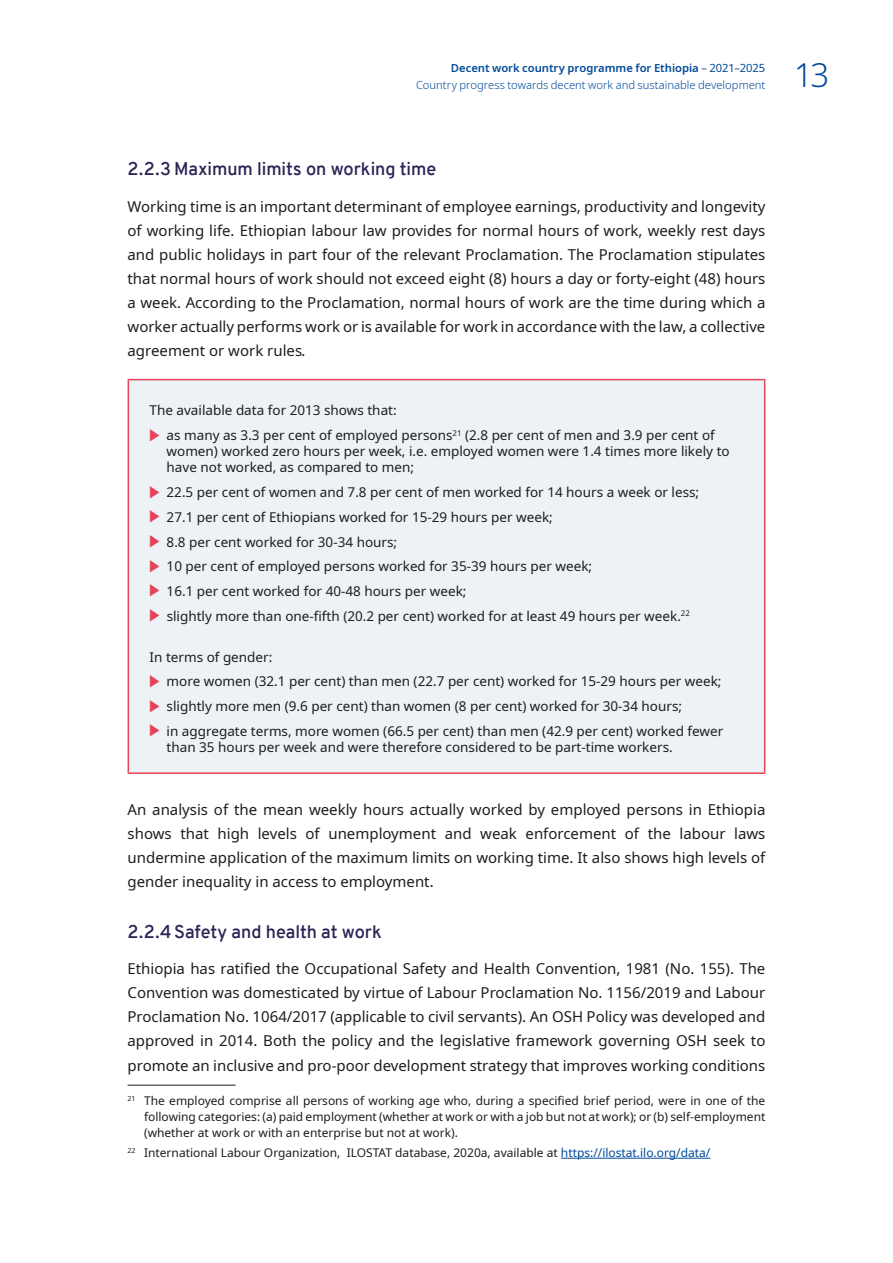
<style>
.page{position:relative;width:893px;height:1263px;background:#fff}
.page>*{position:absolute;margin:0;border:0;box-sizing:border-box;transform-origin:0 0}
.t1{font:300 33px "Noto Sans";color:#00499a}
.t2{font:600 18px "Overpass";color:#292455}
.t3{font:15px/24px "Noto Sans";color:#1d1d1b;text-align:justify}
.t4{font:13.5px/24.8px "Noto Sans";color:#1d1d1b}
.t5{font:12px/15.8px "Noto Sans";color:#1d1d1b;text-align:justify}
.t6{font:300 11.25px/16.8px "Noto Sans";color:#00499a;text-align:right}
.s1{font-weight:600}
.s2{font-weight:400}
.s3{font-style:italic}
.s4{font-family:"Arrows 1";color:#e54357}
.s5{color:#00499a}
</style>
<div class="page">
<div style="left:128px;top:380px;width:637px;height:393px;background:#edf2f6"></div>
<hr style="left:128px;top:380px;width:1px;height:392px;background:#e54357">
<hr style="left:764px;top:380px;width:1px;height:392px;background:#e54357">
<hr style="left:128px;top:379px;width:637px;height:1px;background:#e54357">
<hr style="left:128px;top:772px;width:637px;height:2px;background:#e54357">
<hr style="left:128px;top:1085px;width:108px;height:1px;background:#1d1d1b">
<hr style="left:561px;top:1158px;width:149px;height:1px;background:#00499a">
<p class="t6" style="left:416px;top:60px;width:351px"><span class="s1">Decent work country programme for Ethiopia</span> <span class="s2">– 2021–2025<br></span>Country progress towards decent work and sustainable development</p>
<p class="t2" style="left:128px;top:156px;width:310px">2.2.3 Maximum limits on working time</p>
<p class="t3" style="left:128px;top:195px;width:639px">Working time is an important determinant of employee earnings, productivity and longevity of working life. Ethiopian labour law provides for normal hours of work, weekly rest days and public holidays in part four of the relevant Proclamation. The Proclamation stipulates that normal hours of work should not exceed eight (8) hours a day or forty-eight (48) hours a week. According to the Proclamation, normal hours of work are the time during which a worker actually performs work or is available for work in accordance with the law, a collective agreement or work rules<span class="s3">.</span></p>
<p class="t4" style="left:150px;top:398px;width:567px">The available data for 2013 shows that:<br><span class="s4">8</span> as many as 3.3 per cent of employed persons<sup>21</sup> (2.8 per cent of men and 3.9 per cent of</p>
<p class="t4" style="left:167px;top:444px;width:565px;line-height:16.2px">women) worked zero hours per week, i.e. employed women were 1.4 times more likely to have not worked, as compared to men;</p>
<p class="t4" style="left:150px;top:480px;width:551px"><span class="s4">8</span> 22.5 per cent of women and 7.8 per cent of men worked for 14 hours a week or less; <span class="s4">8</span> 27.1 per cent of Ethiopians worked for 15-29 hours per week;<br><span class="s4">8</span> 8.8 per cent worked for 30-34 hours;<br><span class="s4">8</span> 10 per cent of employed persons worked for 35-39 hours per week;<br><span class="s4">8</span> 16.1 per cent worked for 40-48 hours per week;<br><span class="s4">8</span> slightly more than one-fifth (20.2 per cent) worked for at least 49 hours per week.<sup>22</sup></p>
<p class="t4" style="left:150px;top:645px;width:575px">In terms of gender:<br><span class="s4">8</span> more women (32.1 per cent) than men (22.7 per cent) worked for 15-29 hours per week; <span class="s4">8</span> slightly more men (9.6 per cent) than women (8 per cent) worked for 30-34 hours;<br><span class="s4">8</span> in aggregate terms, more women (66.5 per cent) than men (42.9 per cent) worked fewer</p>
<p class="t4" style="left:167px;top:735px;width:508px">than 35 hours per week and were therefore considered to be part-time workers.</p>
<p class="t3" style="left:128px;top:798px;width:639px">An analysis of the mean weekly hours actually worked by employed persons in Ethiopia shows that high levels of unemployment and weak enforcement of the labour laws undermine application of the maximum limits on working time. It also shows high levels of gender inequality in access to employment.</p>
<p class="t2" style="left:128px;top:918px;width:256px">2.2.4Safety and health at work</p>
<p class="t3" style="left:128px;top:957px;width:639px">Ethiopia has ratified the Occupational Safety and Health Convention, 1981 (No. 155). The Convention was domesticated by virtue of Labour Proclamation No. 1156/2019 and Labour Proclamation No. 1064/2017 (applicable to civil servants). An OSH Policy was developed and approved in 2014. Both the policy and the legislative framework governing OSH seek to promote an inclusive and pro-poor development strategy that improves working conditions</p>
<p class="t5" style="left:144px;top:1093px;width:623px;text-indent:-16px"><sup>21</sup> The employed comprise all persons of working age who, during a specified brief period, were in one of the following categories: (a) paid employment (whether at work or with a job but not at work); or (b) self-employment (whether at work or with an enterprise but not at work).</p>
<p class="t5" style="left:128px;top:1145px;width:584px"><sup>22</sup> International Labour Organization, ILOSTAT database, 2020a, available at <span class="s5">https://ilostat.ilo.org/data/</span></p>
<h1 class="t1" style="left:794px;top:52px;width:36px">13</h1>
</div>
